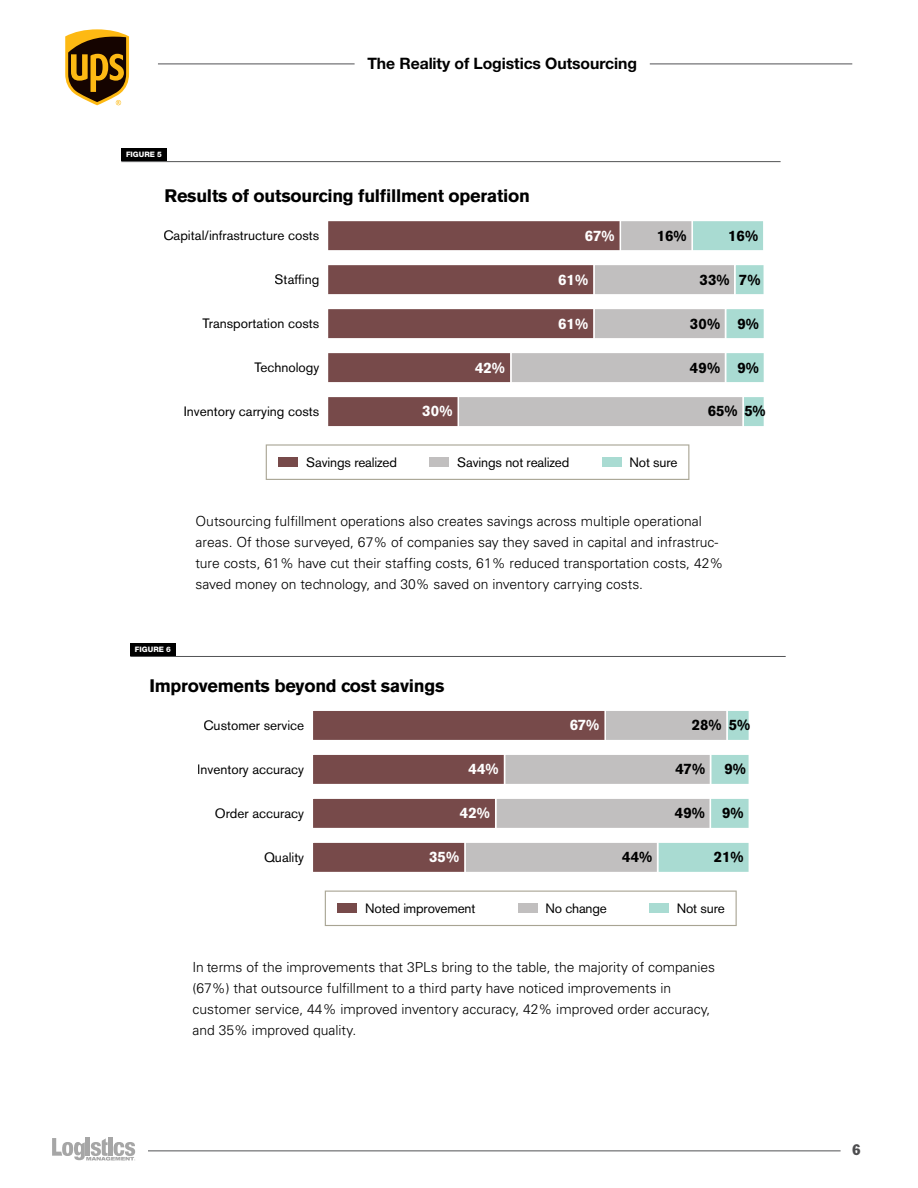
<style>
.page{position:relative;width:918px;height:1188px;background:#fff}
.page>*{position:absolute;margin:0;border:0;box-sizing:border-box;transform-origin:0 0}
.t1{font:700 18px "Akzidenz Grotesk BE";letter-spacing:-.015em;color:#000}
.t2{font:700 15.75px "Helvetica Neue LT Std";letter-spacing:-.005em;color:#000}
.t3{font:700 15px "Akzidenz Grotesk BE";color:#000}
.t4{font:700 15px "Akzidenz Grotesk BE";color:#fff}
.t5{font:condensed 15px "Franklin Gothic BT";color:#4d4d4f}
.t6{font:300 13.8px/21px "Univers";color:#000}
.t7{font:13.5px "Akzidenz Grotesk BE";color:#000}
.t8{font:800 7.5px "Helvetica Neue LT Std";color:#fff}
</style>
<div class="page">
<svg style="left:65px;top:29px;width:64px;height:76px;background:#94712d"></svg>
<hr style="left:54px;top:1150px;width:787px;height:1px;background:#515254">
<div style="left:42px;top:1129px;width:105px;height:39px;background:#fff"></div>
<svg style="left:52px;top:1137px;width:83px;height:24px"></svg>
<hr style="left:158px;top:64px;width:197px;height:1px;background:#515254">
<hr style="left:650px;top:64px;width:202px;height:1px;background:#515254">
<hr style="left:121px;top:161px;width:660px;height:1px;background:#515254">
<div style="left:121px;top:149px;width:46px;height:12px;background:#000"></div>
<hr style="left:130px;top:656px;width:656px;height:1px;background:#515254">
<div style="left:130px;top:644px;width:46px;height:12px;background:#000"></div>
<svg style="left:266px;top:444px;width:423px;height:36px"></svg>
<div style="left:279px;top:457px;width:19px;height:10px;background:#774a4a"></div>
<div style="left:430px;top:457px;width:19px;height:10px;background:#c1bfbf"></div>
<div style="left:602px;top:457px;width:19px;height:10px;background:#a9dbd2"></div>
<svg style="left:328px;top:221px;width:435px;height:30px;background:#907a78"></svg>
<svg style="left:328px;top:265px;width:436px;height:30px;background:#967e7e"></svg>
<svg style="left:328px;top:309px;width:436px;height:30px;background:#967f7e"></svg>
<svg style="left:328px;top:353px;width:436px;height:30px;background:#a39494"></svg>
<svg style="left:328px;top:397px;width:436px;height:30px;background:#ada1a1"></svg>
<svg style="left:325px;top:891px;width:412px;height:35px"></svg>
<div style="left:338px;top:903px;width:19px;height:10px;background:#774a4a"></div>
<div style="left:518px;top:903px;width:19px;height:10px;background:#c1bfbf"></div>
<div style="left:649px;top:903px;width:20px;height:10px;background:#a9dbd2"></div>
<svg style="left:313px;top:711px;width:436px;height:29px;background:#8f7372"></svg>
<svg style="left:313px;top:755px;width:436px;height:29px;background:#9f8f8e"></svg>
<svg style="left:313px;top:798px;width:436px;height:30px;background:#a39594"></svg>
<svg style="left:313px;top:842px;width:436px;height:30px;background:#a6a09e"></svg>
<p class="t8" style="left:126px;top:150px;width:37px">FIGURE 5</p>
<p class="t2" style="left:367px;top:53px;width:271px">The Reality of Logistics Outsourcing</p>
<h1 class="t1" style="left:165px;top:185px;width:367px">Results of outsourcing fulfillment operation</h1>
<p class="t7" style="left:164px;top:228px;width:157px">Capital/infrastructure costs</p>
<p class="t4" style="left:585px;top:227px;width:31px">67%</p>
<p class="t3" style="left:657px;top:227px;width:31px">16%</p>
<p class="t3" style="left:728px;top:227px;width:31px">16%</p>
<p class="t7" style="left:275px;top:272px;width:46px">Staffing</p>
<p class="t4" style="left:558px;top:271px;width:31px">61%</p>
<p class="t3" style="left:700px;top:271px;width:62px">33% 7%</p>
<p class="t7" style="left:203px;top:316px;width:118px">Transportation costs</p>
<p class="t4" style="left:558px;top:315px;width:31px">61%</p>
<p class="t3" style="left:690px;top:315px;width:71px">30% 9%</p>
<p class="t7" style="left:255px;top:360px;width:66px">Technology</p>
<p class="t4" style="left:475px;top:359px;width:31px">42%</p>
<p class="t3" style="left:690px;top:359px;width:71px">49% 9%</p>
<p class="t7" style="left:184px;top:404px;width:137px">Inventory carrying costs</p>
<p class="t4" style="left:422px;top:403px;width:32px">30%</p>
<p class="t3" style="left:708px;top:403px;width:59px">65% 5%</p>
<p class="t7" style="left:306px;top:454px;width:92px">Savings realized</p>
<p class="t7" style="left:457px;top:454px;width:114px">Savings not realized</p>
<p class="t7" style="left:629px;top:454px;width:50px">Not sure</p>
<p class="t8" style="left:135px;top:645px;width:37px">FIGURE 6</p>
<p class="t6" style="left:196px;top:510px;width:529px">Outsourcing fulfillment operations also creates savings across multiple operational areas. Of those surveyed, 67% of companies say they saved in capital and infrastruc&shy;ture costs, 61% have cut their staffing costs, 61% reduced transportation costs, 42% saved money on technology, and 30% saved on inventory carrying costs.</p>
<h1 class="t1" style="left:149px;top:675px;width:297px">Improvements beyond cost savings</h1>
<p class="t7" style="left:204px;top:717px;width:102px">Customer service</p>
<p class="t4" style="left:570px;top:716px;width:31px">67%</p>
<p class="t3" style="left:692px;top:716px;width:60px">28% 5%</p>
<p class="t7" style="left:197px;top:761px;width:108px">Inventory accuracy</p>
<p class="t4" style="left:468px;top:760px;width:32px">44%</p>
<p class="t3" style="left:675px;top:760px;width:31px">47%</p>
<p class="t3" style="left:724px;top:760px;width:23px">9%</p>
<p class="t7" style="left:215px;top:805px;width:91px">Order accuracy</p>
<p class="t4" style="left:460px;top:804px;width:31px">42%</p>
<p class="t3" style="left:675px;top:804px;width:71px">49% 9%</p>
<p class="t7" style="left:264px;top:849px;width:42px">Quality</p>
<p class="t4" style="left:429px;top:848px;width:31px">35%</p>
<p class="t3" style="left:622px;top:848px;width:32px">44%</p>
<p class="t3" style="left:714px;top:848px;width:31px">21%</p>
<p class="t7" style="left:365px;top:900px;width:112px">Noted improvement</p>
<p class="t7" style="left:545px;top:900px;width:63px">No change</p>
<p class="t7" style="left:677px;top:900px;width:50px">Not sure</p>
<p class="t6" style="left:193px;top:956px;width:524px">In terms of the improvements that 3PLs bring to the table, the majority of companies (67%) that outsource fulfillment to a third party have noticed improvements in customer service, 44% improved inventory accuracy, 42% improved order accuracy, and 35% improved quality.</p>
<p class="t5" style="left:852px;top:1140px;width:10px">6</p>
</div>
